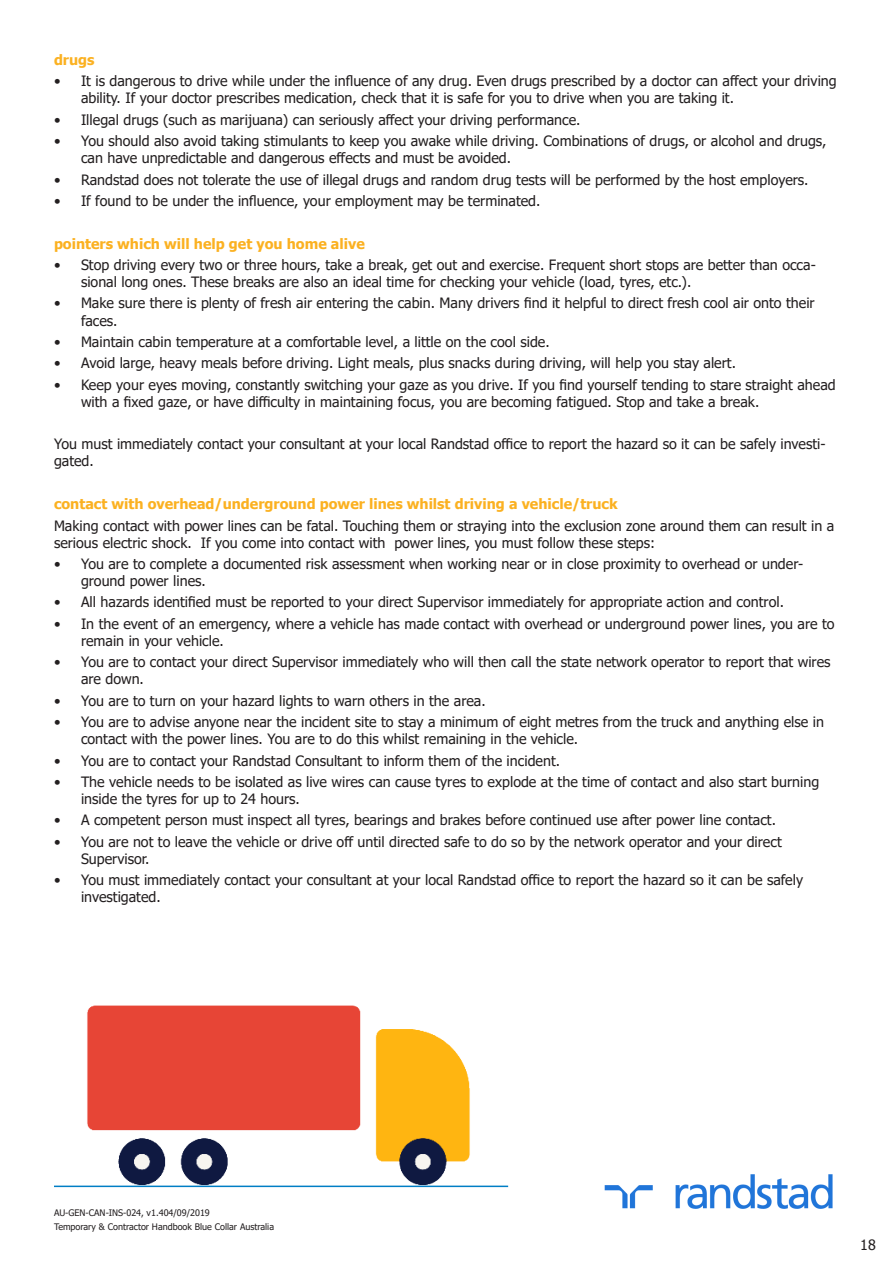
<style>
.page{position:relative;width:893px;height:1263px;background:#fff}
.page>*{position:absolute;margin:0;border:0;box-sizing:border-box;transform-origin:0 0}
.t1{font:14.25px/17.1px "Tahoma";color:#231f20}
.t2{font:700 14.25px "Tahoma";color:#fbb121}
.t3{font:9px "Tahoma";color:#231f20}
</style>
<div class="page">
<img style="left:54px;top:1005px;width:455px;height:183px">
<img style="left:604px;top:1174px;width:229px;height:35px">
<hr style="left:54px;top:1185px;width:454px;height:2px;background:#007ec5">
<p class="t2" style="left:54px;top:50px;width:42px">drugs</p>
<p class="t1" style="left:81px;top:73px;width:757px;text-indent:-27px">• It is dangerous to drive while under the influence of any drug. Even drugs prescribed by a doctor can affect your driving ability. If your doctor prescribes medication, check that it is safe for you to drive when you are taking it.</p>
<p class="t1" style="left:54px;top:112px;width:528px">• Illegal drugs (such as marijuana) can seriously affect your driving performance.</p>
<p class="t1" style="left:81px;top:133px;width:747px;text-indent:-27px">• You should also avoid taking stimulants to keep you awake while driving. Combinations of drugs, or alcohol and drugs, can have unpredictable and dangerous effects and must be avoided.</p>
<p class="t1" style="left:54px;top:172px;width:756px">• Randstad does not tolerate the use of illegal drugs and random drug tests will be performed by the host employers.</p>
<p class="t1" style="left:54px;top:193px;width:488px">• If found to be under the influence, your employment may be terminated.</p>
<p class="t2" style="left:54px;top:233px;width:312px">pointers which will help get you home alive</p>
<p class="t1" style="left:81px;top:257px;width:736px;text-indent:-27px">• Stop driving every two or three hours, take a break, get out and exercise. Frequent short stops are better than occa&shy;sional long ones. These breaks are also an ideal time for checking your vehicle (load, tyres, etc.).</p>
<p class="t1" style="left:81px;top:295px;width:735px;text-indent:-27px">• Make sure there is plenty of fresh air entering the cabin. Many drivers find it helpful to direct fresh cool air onto their faces.</p>
<p class="t1" style="left:54px;top:334px;width:497px">• Maintain cabin temperature at a comfortable level, a little on the cool side.</p>
<p class="t1" style="left:54px;top:355px;width:683px">• Avoid large, heavy meals before driving. Light meals, plus snacks during driving, will help you stay alert.</p>
<p class="t1" style="left:81px;top:377px;width:756px;text-indent:-27px">• Keep your eyes moving, constantly switching your gaze as you drive. If you find yourself tending to stare straight ahead with a fixed gaze, or have difficulty in maintaining focus, you are becoming fatigued. Stop and take a break.</p>
<p class="t1" style="left:54px;top:436px;width:773px">You must immediately contact your consultant at your local Randstad office to report the hazard so it can be safely investi&shy;gated.</p>
<p class="t2" style="left:54px;top:494px;width:565px">contact with overhead/underground power lines whilst driving a vehicle/truck</p>
<p class="t1" style="left:54px;top:518px;width:782px">Making contact with power lines can be fatal. Touching them or straying into the exclusion zone around them can result in a serious electric shock. If you come into contact with power lines, you must follow these steps:</p>
<p class="t1" style="left:81px;top:556px;width:724px;text-indent:-27px">• You are to complete a documented risk assessment when working near or in close proximity to overhead or under&shy;ground power lines.</p>
<p class="t1" style="left:54px;top:594px;width:731px">• All hazards identified must be reported to your direct Supervisor immediately for appropriate action and control.</p>
<p class="t1" style="left:81px;top:616px;width:755px;text-indent:-27px">• In the event of an emergency, where a vehicle has made contact with overhead or underground power lines, you are to remain in your vehicle.</p>
<p class="t1" style="left:81px;top:654px;width:751px;text-indent:-27px">• You are to contact your direct Supervisor immediately who will then call the state network operator to report that wires are down.</p>
<p class="t1" style="left:54px;top:693px;width:433px">• You are to turn on your hazard lights to warn others in the area.</p>
<p class="t1" style="left:81px;top:714px;width:744px;text-indent:-27px">• You are to advise anyone near the incident site to stay a minimum of eight metres from the truck and anything else in contact with the power lines. You are to do this whilst remaining in the vehicle.</p>
<p class="t1" style="left:54px;top:753px;width:508px">• You are to contact your Randstad Consultant to inform them of the incident.</p>
<p class="t1" style="left:81px;top:774px;width:740px;text-indent:-27px">• The vehicle needs to be isolated as live wires can cause tyres to explode at the time of contact and also start burning inside the tyres for up to 24 hours.</p>
<p class="t1" style="left:54px;top:812px;width:723px">• A competent person must inspect all tyres, bearings and brakes before continued use after power line contact.</p>
<p class="t1" style="left:81px;top:834px;width:702px;text-indent:-27px">• You are not to leave the vehicle or drive off until directed safe to do so by the network operator and your direct<br>Supervisor.</p>
<p class="t1" style="left:81px;top:872px;width:724px;text-indent:-27px">• You must immediately contact your consultant at your local Randstad office to report the hazard so it can be safely investigated.</p>
<p class="t3" style="left:54px;top:1206px;width:157px">AU-GEN-CAN-INS-024, v1.404/09/2019</p>
<p class="t3" style="left:54px;top:1221px;width:222px">Temporary &amp; Contractor Handbook Blue Collar Australia</p>
<p class="t1" style="left:860px;top:1237px;width:17px">18</p>
</div>
